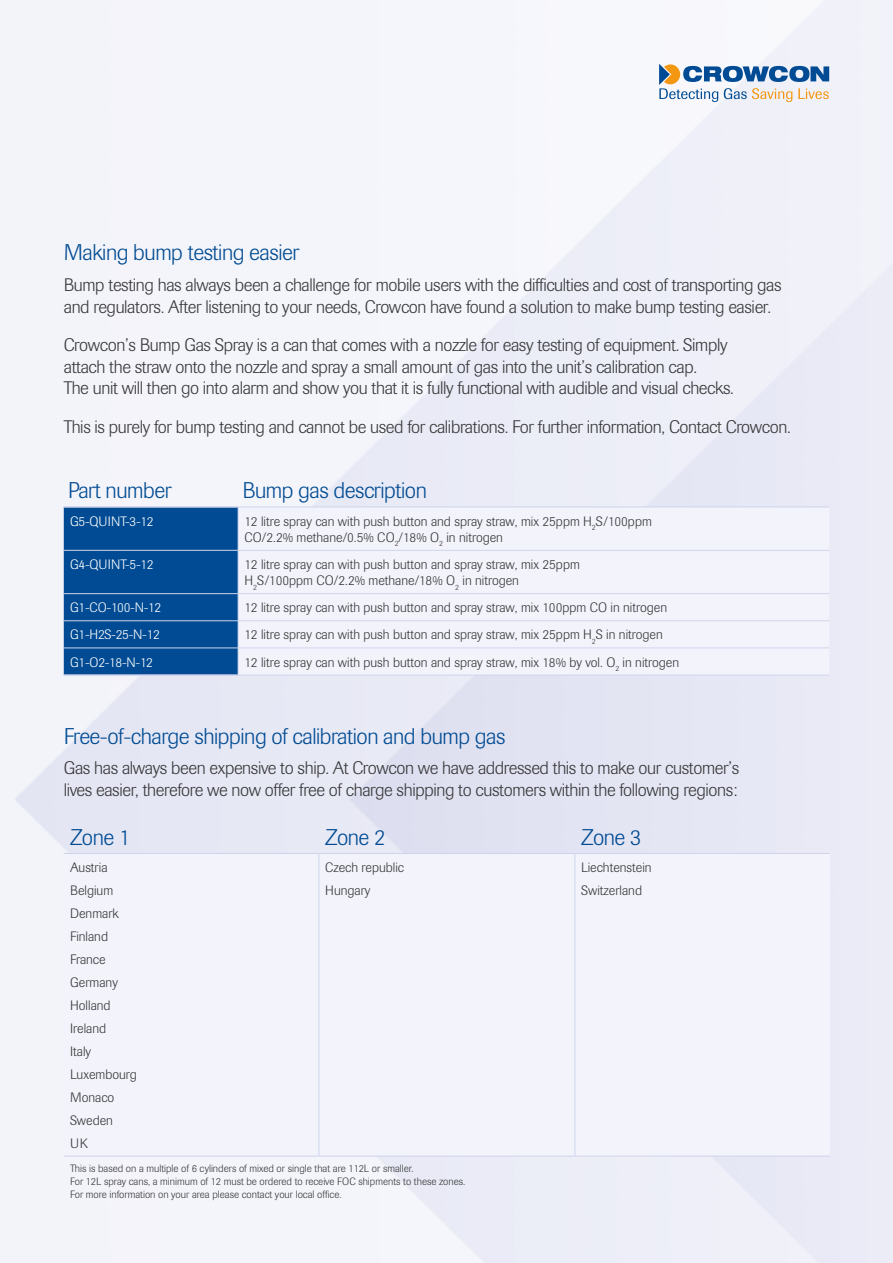
<style>
.page{position:relative;width:893px;height:1263px;background:#fff}
.page>*{position:absolute;margin:0;border:0;box-sizing:border-box;transform-origin:0 0}
.t1{font:300 22.5px "Imago";letter-spacing:-.02em;color:#004b93}
.t2{font:300 18px/21.6px "Imago";letter-spacing:-.02em;color:#373739}
.t3{font:300 13.5px/23px "Imago";color:#373739}
.t4{font:300 13.5px "Imago";letter-spacing:-.02em;color:#fff}
.t5{font:300 10.5px/12.6px "Imago";color:#373739}
</style>
<div class="page">
<svg style="left:659px;top:64px;width:170px;height:38px"></svg>
<div style="left:239px;top:508px;width:590px;height:167px;background:#f3f4fb"></div>
<hr style="left:64px;top:674px;width:174px;height:2px;background:#cfd4eb">
<hr style="left:64px;top:506px;width:174px;height:2px;background:#cfd4eb">
<hr style="left:238px;top:507px;width:591px;height:1px;background:#cfd4eb">
<hr style="left:238px;top:550px;width:591px;height:1px;background:#cfd4eb">
<hr style="left:238px;top:593px;width:591px;height:1px;background:#cfd4eb">
<hr style="left:238px;top:620px;width:591px;height:1px;background:#cfd4eb">
<hr style="left:238px;top:647px;width:591px;height:1px;background:#cfd4eb">
<div style="left:64px;top:507px;width:175px;height:168px;background:#004b93"></div>
<hr style="left:238px;top:675px;width:591px;height:1px;background:#cfd4eb">
<div style="left:64px;top:854px;width:766px;height:302px;background:#f3f4fb"></div>
<hr style="left:64px;top:853px;width:255px;height:1px;background:#cfd4eb">
<hr style="left:319px;top:853px;width:256px;height:1px;background:#cfd4eb">
<hr style="left:319px;top:854px;width:1px;height:302px;background:#cfd4eb">
<hr style="left:575px;top:853px;width:255px;height:1px;background:#cfd4eb">
<hr style="left:574px;top:854px;width:1px;height:302px;background:#cfd4eb">
<hr style="left:64px;top:1156px;width:255px;height:1px;background:#cfd4eb">
<hr style="left:319px;top:1156px;width:256px;height:1px;background:#cfd4eb">
<hr style="left:575px;top:1156px;width:255px;height:1px;background:#cfd4eb">
<p class="t1" style="left:64px;top:244px;width:237px">Making bump testing easier</p>
<p class="t2" style="left:64px;top:275px;width:719px">Bump testing has always been a challenge for mobile users with the difficulties and cost of transporting gas and regulators. After listening to your needs, Crowcon have found a solution to make bump testing easier.</p>
<p class="t2" style="left:64px;top:336px;width:672px">Crowcon’s Bump Gas Spray is a can that comes with a nozzle for easy testing of equipment. Simply attach the straw onto the nozzle and spray a small amount of gas into the unit’s calibration cap.<br>The unit will then go into alarm and show you that it is fully functional with audible and visual checks.</p>
<p class="t2" style="left:64px;top:418px;width:728px">This is purely for bump testing and cannot be used for calibrations. For further information, Contact Crowcon.</p>
<p class="t1" style="left:68px;top:482px;width:105px">Part number</p>
<p class="t1" style="left:242px;top:482px;width:186px">Bump gas description</p>
<p class="t4" style="left:70px;top:516px;width:85px">G5-QUINT-3-12</p>
<p class="t3" style="left:244px;top:514px;width:409px;line-height:16.2px">12 litre spray can with push button and spray straw, mix 25ppm H<sub>2</sub>S/100ppm<br>CO/2.2% methane/0.5% CO<sub>2</sub>/18% O<sub>2</sub> in nitrogen</p>
<p class="t4" style="left:70px;top:559px;width:85px">G4-QUINT-5-12</p>
<p class="t3" style="left:244px;top:557px;width:337px;line-height:16.2px">12 litre spray can with push button and spray straw, mix 25ppm<br>H<sub>2</sub>S/100ppm CO/2.2% methane/18% O<sub>2</sub> in nitrogen</p>
<p class="t4" style="left:70px;top:603px;width:93px">G1-CO-100-N-12</p>
<p class="t3" style="left:244px;top:597px;width:424px">12 litre spray can with push button and spray straw, mix 100ppm CO in nitrogen</p>
<p class="t4" style="left:70px;top:630px;width:91px">G1-H2S-25-N-12</p>
<p class="t3" style="left:244px;top:624px;width:420px">12 litre spray can with push button and spray straw, mix 25ppm H<sub>2</sub>S in nitrogen</p>
<p class="t4" style="left:70px;top:657px;width:84px">G1-O2-18-N-12</p>
<p class="t3" style="left:244px;top:652px;width:436px">12 litre spray can with push button and spray straw, mix 18% by vol. O<sub>2</sub> in nitrogen</p>
<p class="t1" style="left:64px;top:727px;width:443px">Free-of-charge shipping of calibration and bump gas</p>
<p class="t2" style="left:64px;top:759px;width:677px">Gas has always been expensive to ship. At Crowcon we have addressed this to make our customer’s lives easier, therefore we now offer free of charge shipping to customers within the following regions:</p>
<p class="t1" style="left:70px;top:829px;width:62px">Zone 1</p>
<p class="t1" style="left:325px;top:829px;width:62px">Zone 2</p>
<p class="t1" style="left:581px;top:829px;width:62px">Zone 3</p>
<p class="t3" style="left:70px;top:857px;width:68px">Austria<br>Belgium<br>Denmark<br>Finland<br>France<br>Germany<br>Holland<br>Ireland<br>Italy<br>Luxembourg<br>Monaco<br>Sweden<br>UK</p>
<p class="t3" style="left:325px;top:857px;width:80px">Czech republic<br>Hungary</p>
<p class="t3" style="left:581px;top:857px;width:72px">Liechtenstein<br>Switzerland</p>
<p class="t5" style="left:70px;top:1163px;width:397px">This is based on a multiple of 6 cylinders of mixed or single that are 112L or smaller.<br>For 12L spray cans, a minimum of 12 must be ordered to receive FOC shipments to these zones.<br>For more information on your area please contact your local office.</p>
</div>
